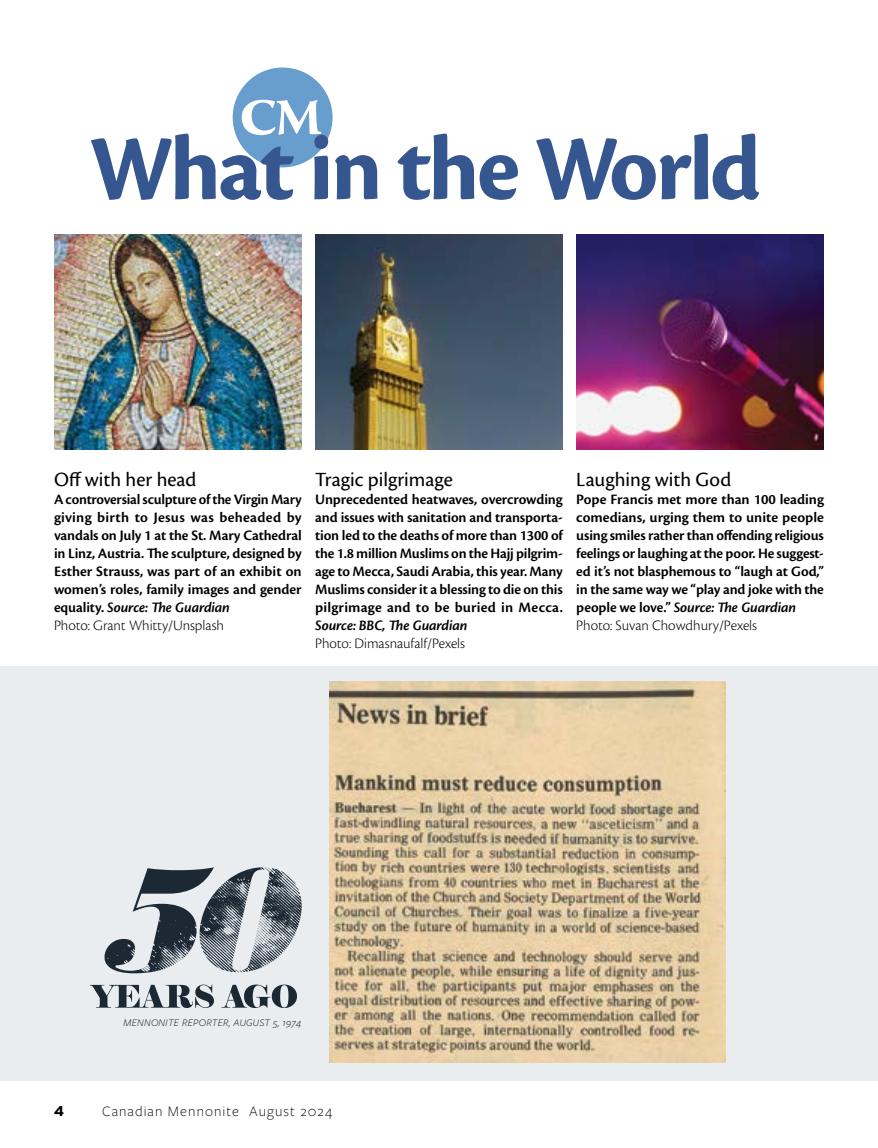
<style>
.page{position:relative;width:878px;height:1148px;background:#fff}
.page>*{position:absolute;margin:0;border:0;box-sizing:border-box;transform-origin:0 0}
.t1{font:700 96px "Cronos Pro";letter-spacing:-.03em;color:#36568f}
.t2{font:21px "Cronos Pro";color:#000}
.t3{font:700 16.5px "Bicyclette";color:#000}
.t4{font:600 15px/18px "Cronos Pro";letter-spacing:-.005em;color:#000}
.t5{font:300 15px "Freight Sans Pro";letter-spacing:.07em;color:#000}
.t6{font:300 15px "Cronos Pro";letter-spacing:-.005em;color:#000}
.t7{font:italic 600 15px "Cronos Pro";letter-spacing:-.01em;color:#000}
.t8{font:italic 300 10.5px "Freight Sans Pro";letter-spacing:.03em;color:#000}
.s1{font-style:italic}
.s2{font-weight:300}
</style>
<div class="page">
<hr style="left:877px;top:664px;width:1px;height:417px;background:#e9edf0">
<div style="left:0;top:666px;width:878px;height:414px;background:#e9edf0"></div>
<svg style="left:90px;top:984px;width:207px;height:24px"></svg>
<svg style="left:104px;top:867px;width:198px;height:106px"></svg>
<img style="left:54px;top:234px;width:248px;height:215px">
<img style="left:576px;top:234px;width:248px;height:215px">
<img style="left:315px;top:235px;width:248px;height:215px">
<img style="left:329px;top:681px;width:396px;height:381px">
<div style="left:233px;top:68px;width:99px;height:99px;background:#679ece;border-radius:50%"></div>
<svg style="left:242px;top:100px;width:79px;height:35px"></svg>
<h1 class="t1" style="left:89px;top:114px;width:673px">What in the World</h1>
<h2 class="t2" style="left:54px;top:467px;width:144px">Off with her head</h2>
<p class="t4" style="left:54px;top:491px;width:249px">A controversial sculpture of the Virgin Mary giving birth to Jesus was beheaded by vandals on July 1 at the St. Mary Cathedral in Linz, Austria. The sculpture, designed by Esther Strauss, was part of an exhibit on women’s roles, family images and gender equality. <span class="s1">Source: The Guardian<br></span><span class="s2">Photo: Grant Whitty/Unsplash</span></p>
<h2 class="t2" style="left:315px;top:467px;width:139px">Tragic pilgrimage</h2>
<p class="t4" style="left:315px;top:491px;width:249px;text-align:justify">Unprecedented heatwaves, overcrowding and issues with sanitation and transporta&shy;tion led to the deaths of more than 1300 of the 1.8 million Muslims on the Hajj pilgrim&shy;age to Mecca, Saudi Arabia, this year. Many Muslims consider it a blessing to die on this pilgrimage and to be buried in Mecca.</p>
<p class="t7" style="left:315px;top:617px;width:154px">Source: BBC, The Guardian</p>
<p class="t6" style="left:315px;top:635px;width:151px">Photo: Dimasnaufalf/Pexels</p>
<h2 class="t2" style="left:576px;top:467px;width:156px">Laughing with God</h2>
<p class="t4" style="left:576px;top:491px;width:249px">Pope Francis met more than 100 leading comedians, urging them to unite people using smiles rather than offending religious feelings or laughing at the poor. He suggest&shy;ed it’s not blasphemous to “laugh at God,” in the same way we “play and joke with the people we love.” <span class="s1">Source: The Guardian </span><span class="s2">Photo: Suvan Chowdhury/Pexels</span></p>
<p class="t8" style="left:124px;top:1016px;width:179px">MENNONITE REPORTER, AUGUST 5, 1974</p>
<p class="t3" style="left:54px;top:1101px;width:11px">4</p>
<p class="t5" style="left:102px;top:1101px;width:231px">Canadian Mennonite August 2024</p>
</div>
